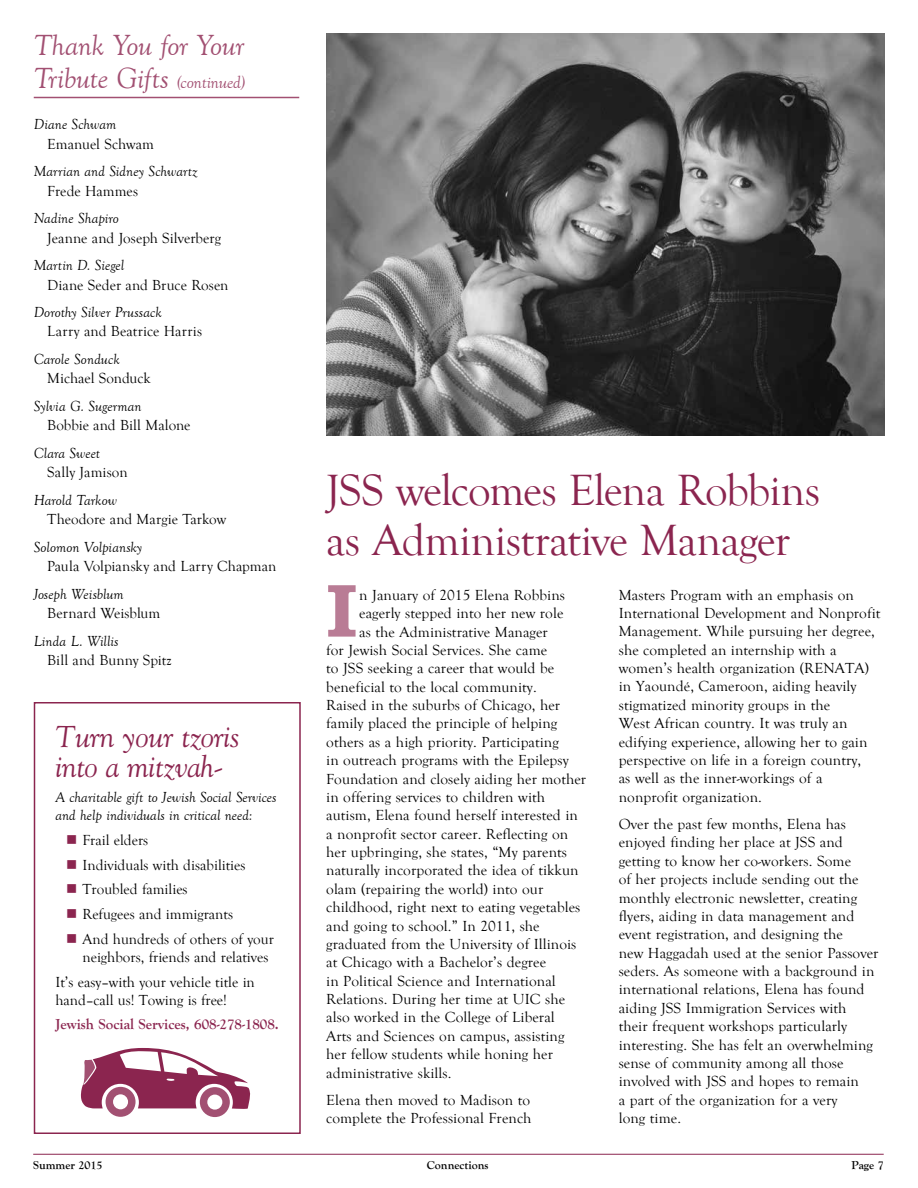
<style>
.page{position:relative;width:918px;height:1188px;background:#fff}
.page>*{position:absolute;margin:0;border:0;box-sizing:border-box;transform-origin:0 0}
.t1{font:700 77.4px "Clarendon";color:#b97c95;scale:.91 1}
.t2{font:45px/51px "Goudy Old Style T";letter-spacing:-.015em;color:#8b254f}
.t3{font:italic 30px/33px "Goudy Old Style T";letter-spacing:-.015em;color:#a25072}
.t4{font:italic 30px/30px "Goudy";letter-spacing:-.01em;color:#8b254f}
.t5{font:15px/18.3px "Goudy Old Style T";letter-spacing:.005em;color:#000}
.t6{font:italic 15px/18px "Goudy Old Style T";color:#000}
.t7{font:700 15px "Goudy Old Style T";color:#8b254f}
.t8{font:700 12px "Goudy Old Style T";color:#000}
.s1{font-size:18px}
.s2{color:#8b254f}
</style>
<div class="page">
<hr style="left:33px;top:1154px;width:851px;height:1px;background:#8b254f">
<div style="left:34px;top:702px;width:267px;height:432px;border:2px solid #8b254f"></div>
<svg style="left:81px;top:1048px;width:169px;height:69px"></svg>
<img style="left:326px;top:34px;width:558px;height:402px">
<hr style="left:34px;top:97px;width:265px;height:1px;background:#a25072">
<h3 class="t3" style="left:34px;top:29px;width:213px">Thank You for Your<br>Tribute Gifts <span class="s1">(continued)</span></h3>
<p class="t6" style="left:34px;top:116px;width:84px">Diane Schwam</p>
<p class="t5" style="left:47px;top:135px;width:108px">Emanuel Schwam</p>
<p class="t6" style="left:34px;top:163px;width:165px">Marrian and Sidney Schwartz</p>
<p class="t5" style="left:47px;top:182px;width:92px">Frede Hammes</p>
<p class="t6" style="left:34px;top:210px;width:87px">Nadine Shapiro</p>
<p class="t5" style="left:47px;top:229px;width:175px">Jeanne and Joseph Silverberg</p>
<p class="t6" style="left:34px;top:257px;width:92px">Martin D. Siegel</p>
<p class="t5" style="left:47px;top:276px;width:183px">Diane Seder and Bruce Rosen</p>
<p class="t6" style="left:34px;top:304px;width:130px">Dorothy Silver Prussack</p>
<p class="t5" style="left:47px;top:323px;width:156px">Larry and Beatrice Harris</p>
<p class="t6" style="left:34px;top:351px;width:87px">Carole Sonduck</p>
<p class="t5" style="left:47px;top:370px;width:105px">Michael Sonduck</p>
<p class="t6" style="left:34px;top:398px;width:109px">Sylvia G. Sugerman</p>
<p class="t5" style="left:47px;top:417px;width:145px">Bobbie and Bill Malone</p>
<p class="t6" style="left:34px;top:445px;width:68px">Clara Sweet</p>
<p class="t5" style="left:47px;top:464px;width:82px">Sally Jamison</p>
<p class="t6" style="left:34px;top:492px;width:85px">Harold Tarkow</p>
<p class="t5" style="left:47px;top:511px;width:181px">Theodore and Margie Tarkow</p>
<p class="t6" style="left:34px;top:538px;width:110px">Solomon Volpiansky</p>
<p class="t5" style="left:47px;top:557px;width:231px">Paula Volpiansky and Larry Chapman</p>
<p class="t6" style="left:34px;top:585px;width:91px">Joseph Weisblum</p>
<p class="t5" style="left:47px;top:604px;width:115px">Bernard Weisblum</p>
<p class="t6" style="left:34px;top:632px;width:86px">Linda L. Willis</p>
<p class="t5" style="left:47px;top:651px;width:126px">Bill and Bunny Spitz</p>
<h3 class="t4" style="left:56px;top:721px;width:186px">Turn your tzoris into a mitzvah-</h3>
<p class="t6" style="left:56px;top:789px;width:223px">A charitable gift to Jewish Social Services and help individuals in critical need:</p>
<p class="t5" style="left:66px;top:831px;width:84px"><span class="s2">■</span> Frail elders</p>
<p class="t5" style="left:66px;top:856px;width:181px"><span class="s2">■</span> Individuals with disabilities</p>
<p class="t5" style="left:66px;top:881px;width:123px"><span class="s2">■</span> Troubled families</p>
<p class="t5" style="left:66px;top:905px;width:168px"><span class="s2">■</span> Refugees and immigrants</p>
<p class="t5" style="left:82px;top:930px;width:193px;text-indent:-16px"><span class="s2">■</span> And hundreds of others of your neighbors, friends and relatives</p>
<p class="t5" style="left:56px;top:973px;width:201px">It’s easy–with your vehicle title in hand–call us! Towing is free!</p>
<p class="t7" style="left:56px;top:1016px;width:225px">Jewish Social Services, 608-278-1808.</p>
<h2 class="t2" style="left:326px;top:465px;width:496px">JSS welcomes Elena Robbins as Administrative Manager</h2>
<h1 class="t1" style="left:326px;top:564px;width:36px">I</h1>
<p class="t5" style="left:359px;top:586px;width:207px">n January of 2015 Elena Robbins</p>
<p class="t5" style="left:619px;top:586px;width:263px">Masters Program with an emphasis on International Development and Nonprofit Management. While pursuing her degree, she completed an internship with a women’s health organization (RENATA) in Yaoundé, Cameroon, aiding heavily stigmatized minority groups in the<br>West African country. It was truly an edifying experience, allowing her to gain perspective on life in a foreign country,<br>as well as the inner-workings of a nonprofit organization.</p>
<p class="t5" style="left:619px;top:815px;width:261px">Over the past few months, Elena has enjoyed finding her place at JSS and getting to know her co-workers. Some<br>of her projects include sending out the monthly electronic newsletter, creating flyers, aiding in data management and event registration, and designing the<br>new Haggadah used at the senior Passover seders. As someone with a background in international relations, Elena has found aiding JSS Immigration Services with their frequent workshops particularly interesting. She has felt an overwhelming sense of community among all those involved with JSS and hopes to remain<br>a part of the organization for a very<br>long time.</p>
<p class="t5" style="left:359px;top:604px;width:206px">eagerly stepped into her new role</p>
<p class="t5" style="left:359px;top:623px;width:190px">as the Administrative Manager</p>
<p class="t5" style="left:326px;top:641px;width:222px">for Jewish Social Services. She came</p>
<p class="t5" style="left:326px;top:660px;width:230px">to JSS seeking a career that would be</p>
<p class="t5" style="left:326px;top:678px;width:212px">beneficial to the local community.</p>
<p class="t5" style="left:326px;top:696px;width:235px">Raised in the suburbs of Chicago, her</p>
<p class="t5" style="left:326px;top:715px;width:233px">family placed the principle of helping</p>
<p class="t5" style="left:326px;top:733px;width:234px">others as a high priority. Participating</p>
<p class="t5" style="left:326px;top:751px;width:244px">in outreach programs with the Epilepsy</p>
<p class="t5" style="left:326px;top:770px;width:262px">Foundation and closely aiding her mother</p>
<p class="t5" style="left:326px;top:788px;width:220px">in offering services to children with</p>
<p class="t5" style="left:326px;top:807px;width:253px">autism, Elena found herself interested in</p>
<p class="t5" style="left:326px;top:825px;width:244px">a nonprofit sector career. Reflecting on</p>
<p class="t5" style="left:326px;top:843px;width:242px">her upbringing, she states, “My parents</p>
<p class="t5" style="left:326px;top:862px;width:254px">naturally incorporated the idea of tikkun</p>
<p class="t5" style="left:326px;top:880px;width:219px">olam (repairing the world) into our</p>
<p class="t5" style="left:326px;top:898px;width:256px">childhood, right next to eating vegetables</p>
<p class="t5" style="left:326px;top:917px;width:215px">and going to school.” In 2011, she</p>
<p class="t5" style="left:326px;top:935px;width:252px">graduated from the University of Illinois</p>
<p class="t5" style="left:326px;top:954px;width:221px">at Chicago with a Bachelor’s degree</p>
<p class="t5" style="left:326px;top:972px;width:231px">in Political Science and International</p>
<p class="t5" style="left:326px;top:990px;width:241px">Relations. During her time at UIC she</p>
<p class="t5" style="left:326px;top:1009px;width:230px">also worked in the College of Liberal</p>
<p class="t5" style="left:326px;top:1027px;width:240px">Arts and Sciences on campus, assisting</p>
<p class="t5" style="left:326px;top:1045px;width:228px">her fellow students while honing her</p>
<p class="t5" style="left:326px;top:1064px;width:127px">administrative skills.</p>
<p class="t5" style="left:326px;top:1091px;width:207px">Elena then moved to Madison to complete the Professional French</p>
<p class="t8" style="left:33px;top:1158px;width:71px">Summer 2015</p>
<p class="t8" style="left:427px;top:1158px;width:63px">Connections</p>
<p class="t8" style="left:851px;top:1158px;width:34px">Page 7</p>
</div>
